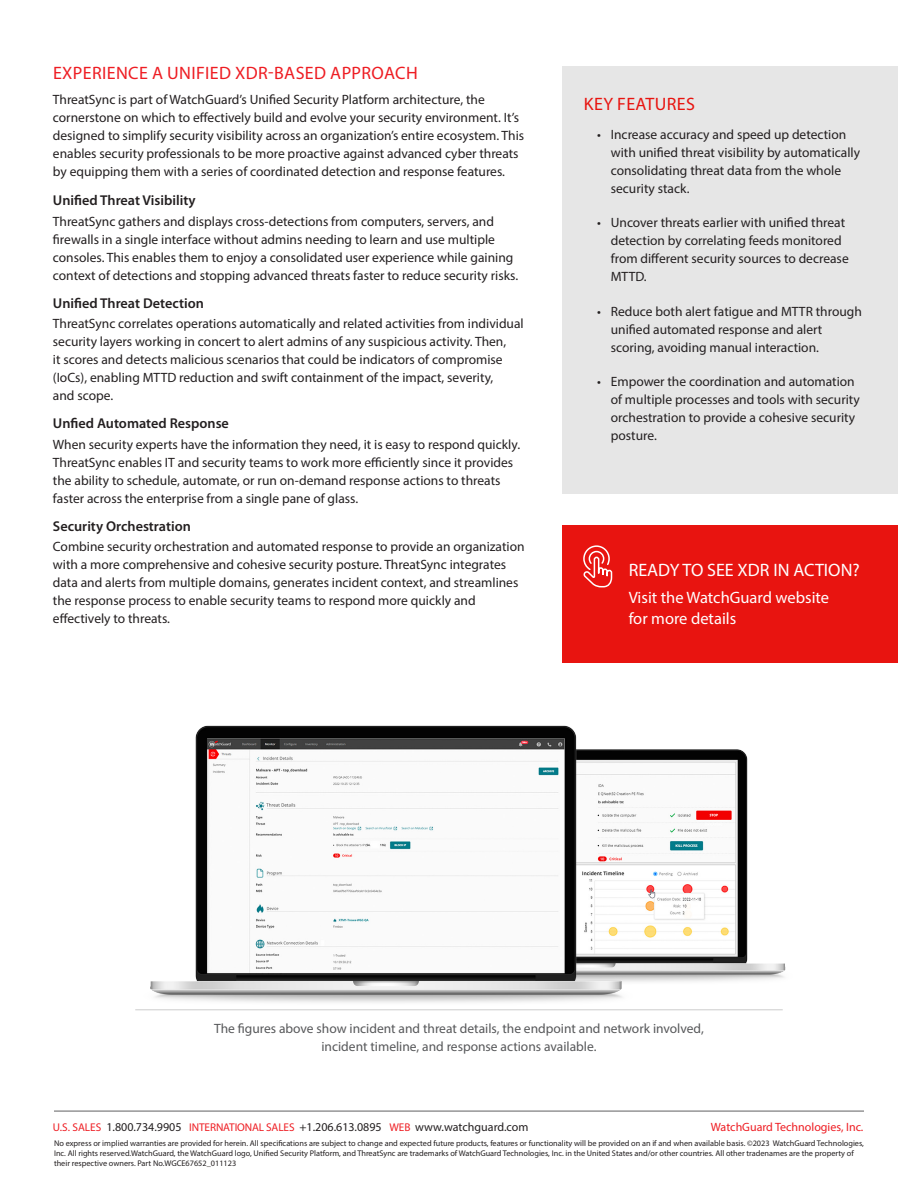
<style>
.page{position:relative;width:918px;height:1188px;background:#fff}
.page>*{position:absolute;margin:0;border:0;box-sizing:border-box;transform-origin:0 0}
.Red_Sub-head{font:18px "Myriad Pro";letter-spacing:.02em;color:#ee1d23}
.F_B_Bullets{font:18px "Myriad Pro";color:#fff}
.Red_Sub-head-2{font:18px "Myriad Pro";letter-spacing:.02em;color:#e81410}
.F_B_Bullets-2{font:16.5px/21px "Myriad Pro";color:#fff}
.Body_copy{font:600 14.25px "Myriad Pro";color:#231f20}
.F_B_Bullets-3{font:13.5px/18px "Myriad Pro";color:#231f20}
.F_B_Bullets-4{font:13.5px/18px "Myriad Pro";color:#57585a;text-align:center}
.F_B_Bullets-5{font:12px "Myriad Pro";color:#231f20}
.t1{font:12px "Myriad Pro";color:#ee1d23}
.Footnote{font:8.25px/9.9px "Myriad Pro";color:#231f20}
.s1{font-size:11.25px;color:#ee1d23}
</style>
<div class="page">
<div style="left:562px;top:66px;width:335px;height:428px;background:#e6e6e6"></div>
<hr style="left:54px;top:1111px;width:810px;height:1px;background:#5f5f62">
<div style="left:562px;top:525px;width:335px;height:138px;background:#e81410"></div>
<svg style="left:583px;top:545px;width:30px;height:43px"></svg>
<img style="left:135px;top:725px;width:651px;height:286px">
<hr style="left:135px;top:1009px;width:648px;height:1px;background:#ccc">
<p class="Red_Sub-head" style="left:53px;top:62px;width:366px">EXPERIENCE A UNIFIED XDR-BASED APPROACH</p>
<p class="F_B_Bullets-3" style="left:53px;top:90px;width:473px">ThreatSync is part of WatchGuard’s Unified Security Platform architecture, the cornerstone on which to effectively build and evolve your security environment. It’s designed to simplify security visibility across an organization’s entire ecosystem. This enables security professionals to be more proactive against advanced cyber threats by equipping them with a series of coordinated detection and response features.</p>
<p class="Body_copy" style="left:53px;top:192px;width:144px">Unified Threat Visibility</p>
<p class="F_B_Bullets-3" style="left:53px;top:212px;width:467px">ThreatSync gathers and displays cross-detections from computers, servers, and firewalls in a single interface without admins needing to learn and use multiple consoles. This enables them to enjoy a consolidated user experience while gaining context of detections and stopping advanced threats faster to reduce security risks.</p>
<p class="Body_copy" style="left:53px;top:295px;width:152px">Unified Threat Detection</p>
<p class="F_B_Bullets-3" style="left:53px;top:314px;width:472px">ThreatSync correlates operations automatically and related activities from individual security layers working in concert to alert admins of any suspicious activity. Then,<br>it scores and detects malicious scenarios that could be indicators of compromise (IoCs), enabling MTTD reduction and swift containment of the impact, severity,<br>and scope.</p>
<p class="Body_copy" style="left:53px;top:415px;width:178px">Unfied Automated Response</p>
<p class="F_B_Bullets-3" style="left:53px;top:435px;width:469px">When security experts have the information they need, it is easy to respond quickly.<br>ThreatSync enables IT and security teams to work more efficiently since it provides the ability to schedule, automate, or run on-demand response actions to threats faster across the enterprise from a single pane of glass.</p>
<p class="Body_copy" style="left:53px;top:518px;width:139px">Security Orchestration</p>
<p class="F_B_Bullets-3" style="left:53px;top:538px;width:473px">Combine security orchestration and automated response to provide an organization with a more comprehensive and cohesive security posture. ThreatSync integrates data and alerts from multiple domains, generates incident context, and streamlines the response process to enable security teams to respond more quickly and effectively to threats.</p>
<p class="Red_Sub-head-2" style="left:584px;top:93px;width:113px">KEY FEATURES</p>
<p class="F_B_Bullets-3" style="left:611px;top:125px;width:251px;text-indent:-14px">• Increase accuracy and speed up detection with unified threat visibility by automatically consolidating threat data from the whole security stack.</p>
<p class="F_B_Bullets-3" style="left:611px;top:214px;width:239px;text-indent:-14px">• Uncover threats earlier with unified threat detection by correlating feeds monitored from different security sources to decrease MTTD.</p>
<p class="F_B_Bullets-3" style="left:611px;top:302px;width:253px;text-indent:-14px">• Reduce both alert fatigue and MTTR through unified automated response and alert scoring, avoiding manual interaction.</p>
<p class="F_B_Bullets-3" style="left:611px;top:372px;width:251px;text-indent:-14px">• Empower the coordination and automation of multiple processes and tools with security orchestration to provide a cohesive security posture.</p>
<p class="F_B_Bullets" style="left:629px;top:559px;width:233px">READY TO SEE XDR IN ACTION?</p>
<p class="F_B_Bullets-2" style="left:629px;top:587px;width:202px">Visit the WatchGuard website for more details</p>
<p class="F_B_Bullets-4" style="left:214px;top:1019px;width:491px">The figures above show incident and threat details, the endpoint and network involved, incident timeline, and response actions available.</p>
<p class="F_B_Bullets-5" style="left:53px;top:1120px;width:477px"><span class="s1">U.S. SALES</span> 1.800.734.9905 <span class="s1">INTERNATIONAL SALES</span> +1.206.613.0895 <span class="s1">WEB</span> www.watchguard.com</p>
<p class="t1" style="left:711px;top:1120px;width:154px">WatchGuard Technologies, Inc.</p>
<p class="Footnote" style="left:54px;top:1138px;width:812px">No express or implied warranties are provided for herein. All specifications are subject to change and expected future products, features or functionality will be provided on an if and when available basis. ©2023 WatchGuard Technologies,<br>Inc. All rights reserved.WatchGuard, the WatchGuard logo, Unified Security Platform, and ThreatSync are trademarks of WatchGuard Technologies, Inc. in the United States and/or other countries. All other tradenames are the property of their respective owners. Part No.WGCE67652_011123</p>
</div>
